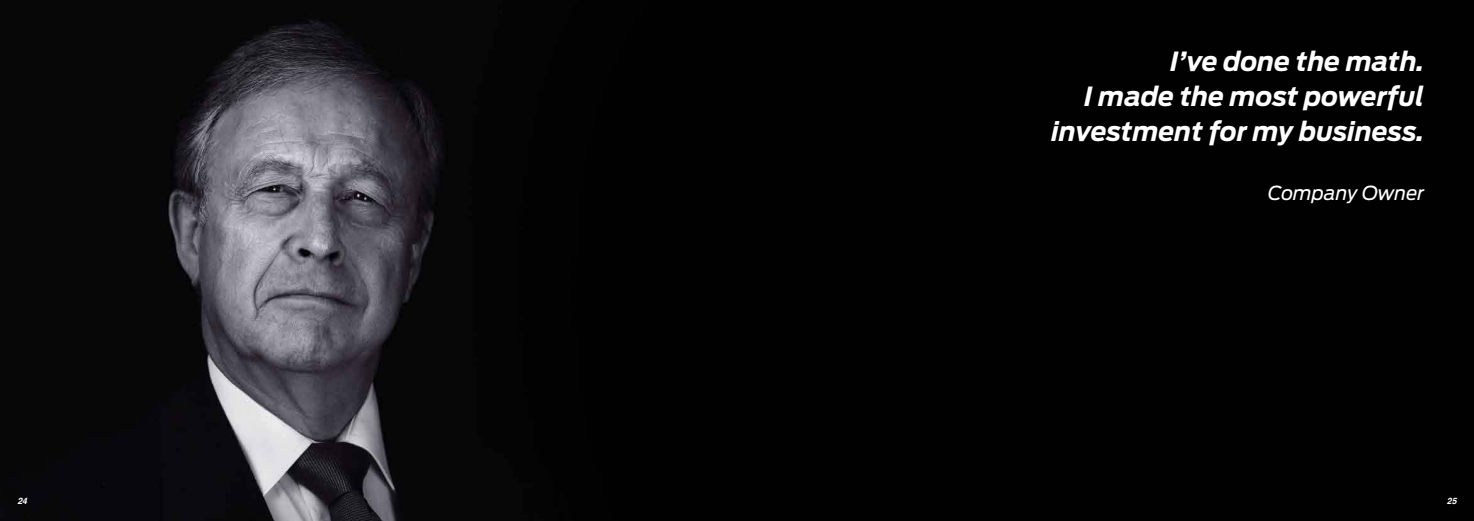
<style>
.page{position:relative;width:1474px;height:521px;background:#fff}
.page>*{position:absolute;margin:0;border:0;box-sizing:border-box;transform-origin:0 0}
.t1{font:italic 700 26.25px/35px "Ford Antenna";color:#fff;text-align:right}
.t2{font:italic 19.25px "Ford Antenna";color:#fff}
.t3{font:italic 700 8.75px "Helvetica";color:#fff}
</style>
<div class="page">
<img style="left:0;top:0;width:1473px;height:521px">
<p class="t1" style="left:1051px;top:41px;width:375px">I’ve done the math.<br>I made the most powerful investment for my business.</p>
<p class="t2" style="left:1267px;top:177px;width:158px">Company Owner</p>
<p class="t3" style="left:17px;top:494px;width:11px">24</p>
<p class="t3" style="left:1446px;top:494px;width:11px">25</p>
</div>
